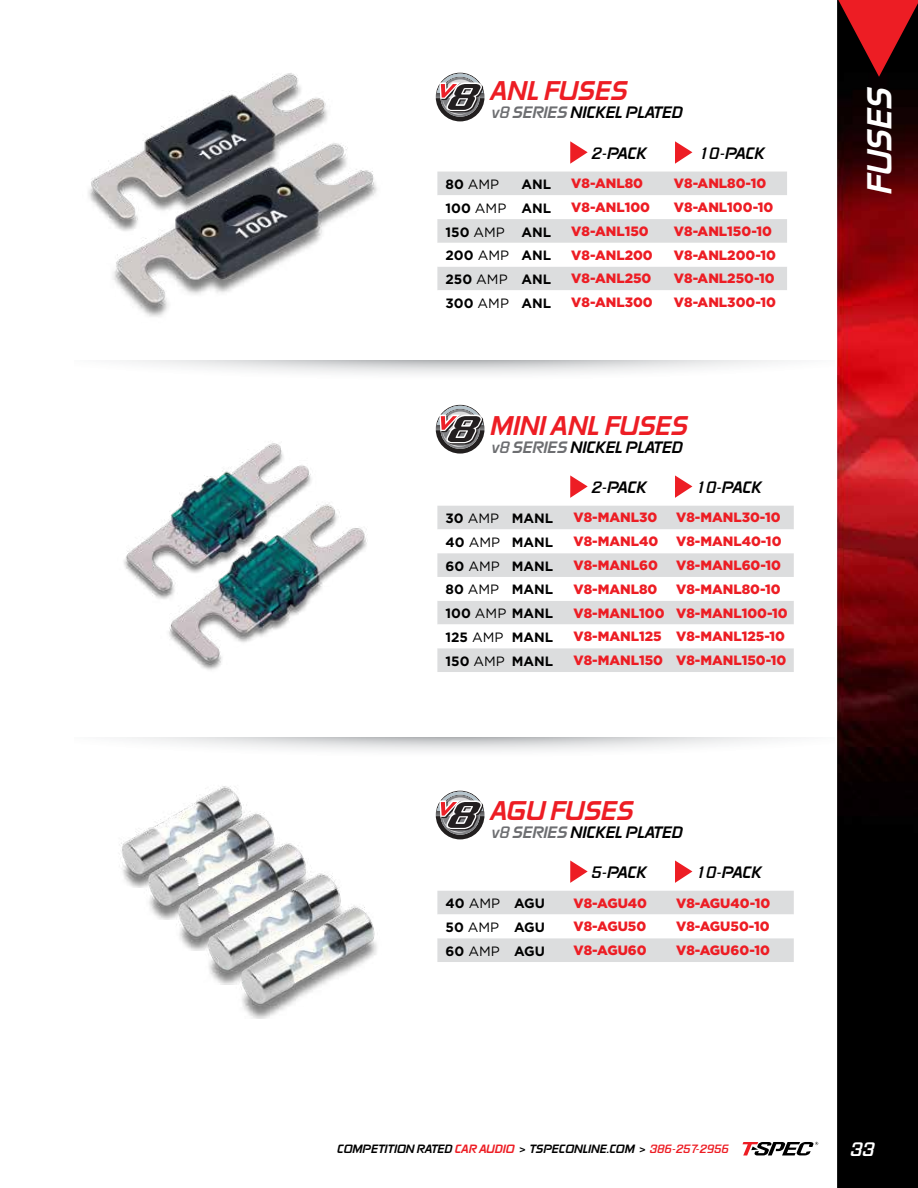
<style>
.page{position:relative;width:918px;height:1188px;background:#fff}
.page>*{position:absolute;margin:0;border:0;box-sizing:border-box;transform-origin:0 0}
.t1{font:34.5px "Mirth";color:#fff}
.t2{font:27px "Mirth";color:#ed1d24}
.t3{font:19.5px "Mirth";color:#fff}
.t4{font:16.5px "Mirth";color:#000}
.t5{font:900 13.5px "Gotham";color:#ed1d24}
.t6{font:700 13.5px "Gotham";color:#000}
.t7{font:13.5px "Gotham HTF";color:#000}
.t8{font:12px "Mirth";color:#000}
.s1{color:#6d6e71}
.s2{font-family:"Gotham";font-weight:700}
.s3{font-weight:400}
.s4{color:#ed1d24}
</style>
<div class="page">
<img style="left:837px;top:77px;width:81px;height:1111px">
<svg style="left:743px;top:1142px;width:75px;height:13px"></svg>
<svg style="left:837px;top:0;width:81px;height:77px;background:#770e12"></svg>
<img style="left:119px;top:785px;width:122px;height:103px">
<img style="left:136px;top:803px;width:138px;height:116px">
<img style="left:166px;top:833px;width:139px;height:118px">
<img style="left:195px;top:862px;width:145px;height:123px">
<img style="left:228px;top:895px;width:149px;height:124px">
<img style="left:88px;top:73px;width:240px;height:144px">
<img style="left:106px;top:133px;width:271px;height:184px">
<img style="left:124px;top:443px;width:188px;height:142px">
<img style="left:144px;top:484px;width:223px;height:186px">
<svg style="left:437px;top:172px;width:350px;height:118px"></svg>
<svg style="left:570px;top:141px;width:18px;height:23px"></svg>
<svg style="left:675px;top:141px;width:17px;height:23px"></svg>
<div style="left:437px;top:506px;width:357px;height:166px;background:#dcddde"></div>
<svg style="left:437px;top:529px;width:357px;height:119px"></svg>
<svg style="left:570px;top:475px;width:18px;height:23px"></svg>
<svg style="left:675px;top:475px;width:17px;height:23px"></svg>
<svg style="left:437px;top:891px;width:357px;height:71px"></svg>
<svg style="left:570px;top:860px;width:18px;height:23px"></svg>
<svg style="left:675px;top:860px;width:17px;height:23px"></svg>
<svg style="left:434px;top:71px;width:52px;height:52px"></svg>
<svg style="left:436px;top:73px;width:49px;height:48px"></svg>
<svg style="left:436px;top:405px;width:49px;height:49px"></svg>
<svg style="left:434px;top:789px;width:52px;height:52px"></svg>
<svg style="left:436px;top:791px;width:49px;height:48px"></svg>
<h2 class="t2" style="left:490px;top:75px;width:139px">ANL FUSES</h2>
<p class="t4" style="left:492px;top:103px;width:193px"><span class="s1">v8 SERIES</span> NICKEL PLATED</p>
<p class="t4" style="left:591px;top:144px;width:57px">2-PACK</p>
<p class="t4" style="left:699px;top:144px;width:67px">10-PACK</p>
<p class="t7" style="left:446px;top:177px;width:55px"><span class="s2">80</span> AMP</p>
<p class="t6" style="left:522px;top:176px;width:31px">ANL</p>
<p class="t5" style="left:571px;top:176px;width:73px">V8-ANL80</p>
<p class="t5" style="left:674px;top:176px;width:94px">V8-ANL80-10</p>
<p class="t6" style="left:446px;top:200px;width:107px">100 <span class="s3">AMP</span> ANL</p>
<p class="t5" style="left:571px;top:200px;width:80px">V8-ANL100</p>
<p class="t5" style="left:674px;top:200px;width:101px">V8-ANL100-10</p>
<p class="t6" style="left:446px;top:224px;width:107px">150 <span class="s3">AMP</span> ANL</p>
<p class="t5" style="left:571px;top:223px;width:79px">V8-ANL150</p>
<p class="t5" style="left:674px;top:223px;width:100px">V8-ANL150-10</p>
<p class="t6" style="left:446px;top:248px;width:107px">200 <span class="s3">AMP</span> ANL</p>
<p class="t5" style="left:571px;top:247px;width:83px">V8-ANL200</p>
<p class="t5" style="left:674px;top:247px;width:104px">V8-ANL200-10</p>
<p class="t6" style="left:446px;top:271px;width:107px">250 <span class="s3">AMP</span> ANL</p>
<p class="t5" style="left:571px;top:271px;width:82px">V8-ANL250</p>
<p class="t5" style="left:674px;top:271px;width:102px">V8-ANL250-10</p>
<p class="t6" style="left:446px;top:295px;width:107px">300 <span class="s3">AMP</span> ANL</p>
<p class="t5" style="left:571px;top:295px;width:83px">V8-ANL300</p>
<p class="t5" style="left:674px;top:295px;width:104px">V8-ANL300-10</p>
<h2 class="t2" style="left:490px;top:409px;width:199px">MINI ANL FUSES</h2>
<p class="t4" style="left:492px;top:437px;width:193px"><span class="s1">v8 SERIES</span> NICKEL PLATED</p>
<p class="t4" style="left:591px;top:478px;width:57px">2-PACK</p>
<p class="t4" style="left:696px;top:478px;width:67px">10-PACK</p>
<p class="t6" style="left:446px;top:511px;width:109px">30 <span class="s3">AMP</span> MANL</p>
<p class="t5" style="left:573px;top:510px;width:85px">V8-MANL30</p>
<p class="t5" style="left:676px;top:510px;width:106px">V8-MANL30-10</p>
<p class="t6" style="left:446px;top:534px;width:109px">40 <span class="s3">AMP</span> MANL</p>
<p class="t5" style="left:573px;top:534px;width:86px">V8-MANL40</p>
<p class="t5" style="left:676px;top:534px;width:107px">V8-MANL40-10</p>
<p class="t6" style="left:446px;top:558px;width:109px">60 <span class="s3">AMP</span> MANL</p>
<p class="t5" style="left:573px;top:557px;width:86px">V8-MANL60</p>
<p class="t5" style="left:676px;top:557px;width:107px">V8-MANL60-10</p>
<p class="t6" style="left:446px;top:582px;width:109px">80 <span class="s3">AMP</span> MANL</p>
<p class="t5" style="left:573px;top:581px;width:85px">V8-MANL80</p>
<p class="t5" style="left:676px;top:581px;width:106px">V8-MANL80-10</p>
<p class="t6" style="left:446px;top:606px;width:109px">100 <span class="s3">AMP</span> MANL</p>
<p class="t5" style="left:573px;top:605px;width:216px">V8-MANL100 V8-MANL100-10</p>
<p class="t6" style="left:446px;top:629px;width:109px">125 <span class="s3">AMP</span> MANL</p>
<p class="t5" style="left:573px;top:629px;width:213px">V8-MANL125 V8-MANL125-10</p>
<p class="t6" style="left:446px;top:653px;width:109px">150 <span class="s3">AMP</span> MANL</p>
<p class="t5" style="left:573px;top:652px;width:214px">V8-MANL150 V8-MANL150-10</p>
<h2 class="t2" style="left:490px;top:794px;width:145px">AGU FUSES</h2>
<p class="t4" style="left:492px;top:822px;width:193px"><span class="s1">v8 SERIES</span> NICKEL PLATED</p>
<p class="t4" style="left:591px;top:863px;width:57px">5-PACK</p>
<p class="t4" style="left:696px;top:863px;width:67px">10-PACK</p>
<p class="t6" style="left:446px;top:896px;width:101px">40 <span class="s3">AMP</span> AGU</p>
<p class="t5" style="left:573px;top:895px;width:75px">V8-AGU40</p>
<p class="t5" style="left:676px;top:895px;width:96px">V8-AGU40-10</p>
<p class="t6" style="left:446px;top:919px;width:101px">50 <span class="s3">AMP</span> AGU</p>
<p class="t5" style="left:573px;top:919px;width:74px">V8-AGU50</p>
<p class="t5" style="left:676px;top:919px;width:95px">V8-AGU50-10</p>
<p class="t6" style="left:446px;top:943px;width:101px">60 <span class="s3">AMP</span> AGU</p>
<p class="t5" style="left:573px;top:942px;width:75px">V8-AGU60</p>
<p class="t5" style="left:676px;top:942px;width:95px">V8-AGU60-10</p>
<h1 class="t1" style="left:859px;top:194px;width:108px;rotate:-90deg">FUSES</h1>
<p class="t8" style="left:337px;top:1142px;width:393px">COMPETITION RATED <span class="s4">CAR AUDIO</span> &gt; TSPECONLINE.COM &gt; <span class="s4">386-257-2956</span></p>
<h3 class="t3" style="left:850px;top:1137px;width:25px">33</h3>
</div>
